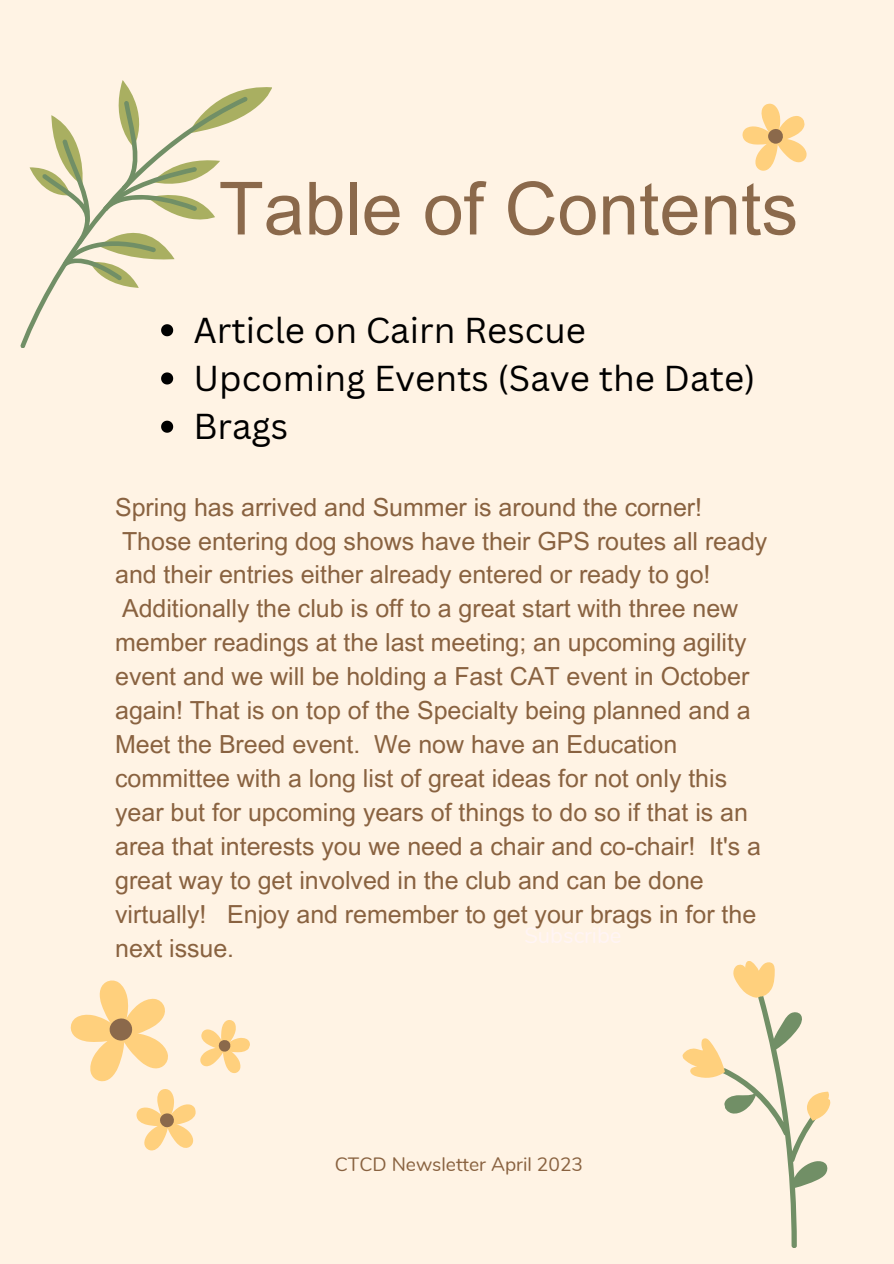
<style>
.page{position:relative;width:894px;height:1264px;background:#fff}
.page>*{position:absolute;margin:0;border:0;box-sizing:border-box;transform-origin:0 0}
.t1{font:73.35px "Arial MT Pro";color:#8b694b}
.t2{font:35.1px/48.2px "Canva Sans";color:#000}
.t3{font:24.9px/33.9px "Arial MT Pro";color:#896240}
.t4{font:19.2px "Nunito";color:#896240}
</style>
<div class="page">
<div style="left:0;top:0;width:893px;height:1263px;background:#fff3e4"></div>
<svg style="left:682px;top:961px;width:149px;height:287px"></svg>
<svg style="left:70px;top:980px;width:180px;height:171px"></svg>
<svg style="left:742px;top:103px;width:65px;height:68px"></svg>
<svg style="left:20px;top:167px;width:154px;height:181px"></svg>
<svg style="left:30px;top:80px;width:242px;height:212px"></svg>
<svg style="left:161px;top:324px;width:12px;height:12px"></svg>
<svg style="left:161px;top:372px;width:12px;height:12px"></svg>
<svg style="left:161px;top:420px;width:12px;height:13px"></svg>
<h1 class="t1" style="left:219px;top:181px;width:580px">Table of Contents</h1>
<h2 class="t2" style="left:193px;top:305px;width:563px">Article on Cairn Rescue<br>Upcoming Events (Save the Date)<br>Brags</h2>
<p class="t3" style="left:115px;top:493px;width:653px">Spring has arrived and Summer is around the corner!<br>Those entering dog shows have their GPS routes all ready and their entries either already entered or ready to go!<br>Additionally the club is off to a great start with three new member readings at the last meeting; an upcoming agility event and we will be holding a Fast CAT event in October again! That is on top of the Specialty being planned and a Meet the Breed event. We now have an Education committee with a long list of great ideas for not only this year but for upcoming years of things to do so if that is an area that interests you we need a chair and co-chair! It's a great way to get involved in the club and can be done virtually! Enjoy and remember to get your brags in for the next issue.</p>
<p class="t4" style="left:335px;top:1151px;width:250px">CTCD Newsletter April 2023</p>
</div>
